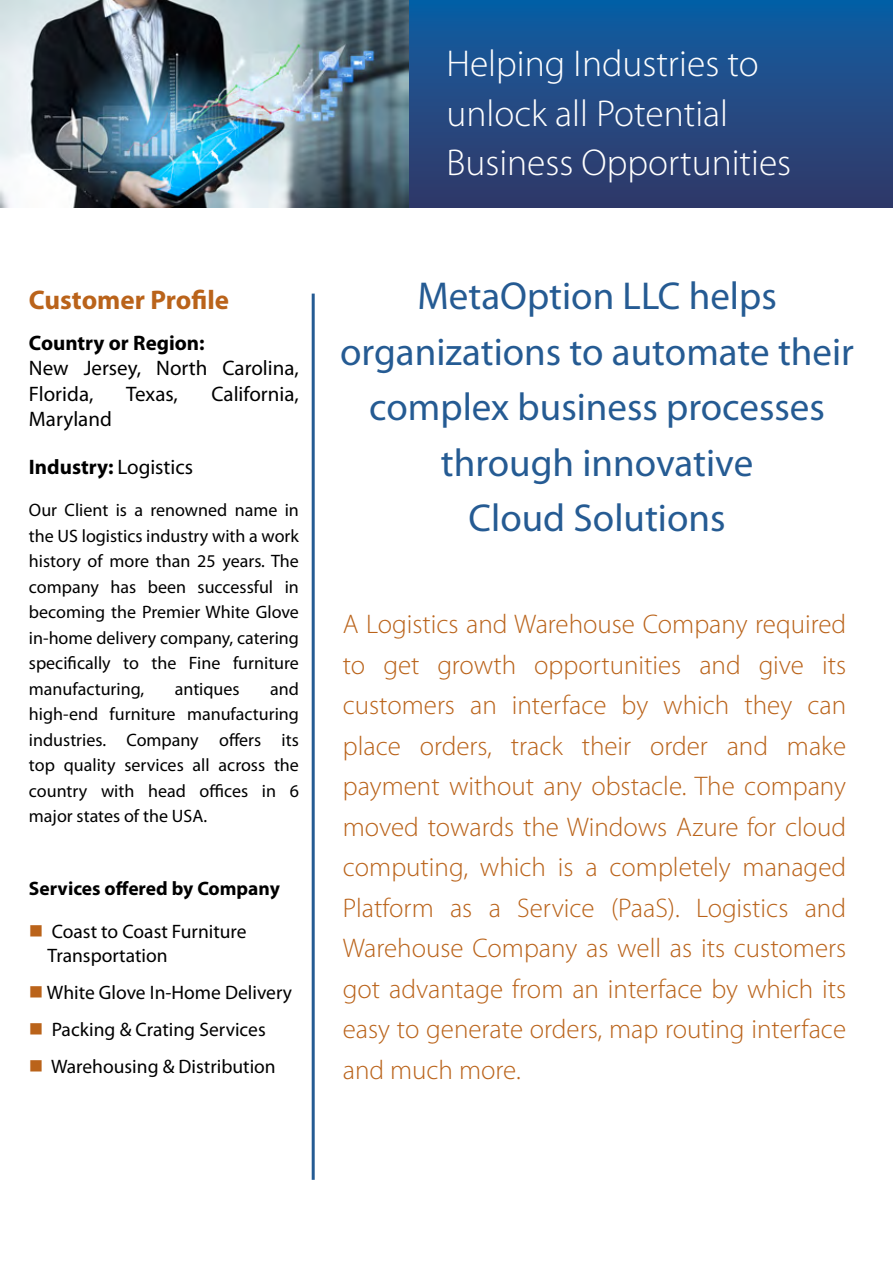
<style>
.page{position:relative;width:893px;height:1263px;background:#fff}
.page>*{position:absolute;margin:0;border:0;box-sizing:border-box;transform-origin:0 0}
.t1{font:39px/55.5px "Myriad Pro";color:#255b93;text-align:center}
.t2{font:300 37.5px/49.5px "Myriad Pro";color:#fff}
.t3{font:300 27px/40.5px "Myriad Pro";color:#ba631a;text-align:justify}
.t4{font:700 27px "Myriad Pro";color:#ba631a}
.t5{font:21px/25.5px "Myriad Pro";color:#000}
.t6{font:700 21px "Myriad Pro";color:#000}
.t7{font:19.5px/24px "Myriad Pro";color:#000}
.t8{font:700 19.5px "Myriad Pro";color:#000}
.t9{font:18px/25.5px "Myriad Pro";color:#000;text-align:justify}
.s1{font-weight:400}
.s2{color:#ba631a}
</style>
<div class="page">
<div style="left:0;top:0;width:893px;height:208px;background:linear-gradient(to bottom,#0d5ea4,#343866)"></div>
<hr style="left:312px;top:294px;width:3px;height:886px;background:#255b93">
<img style="left:0;top:0;width:409px;height:208px">
<p class="t4" style="left:29px;top:282px;width:202px">Customer Profile</p>
<p class="t6" style="left:29px;top:329px;width:177px">Country or Region:</p>
<p class="t5" style="left:29px;top:355px;width:271px">New Jersey, North Carolina,<br>Florida,</p>
<p class="t5" style="left:126px;top:380px;width:53px">Texas,</p>
<p class="t5" style="left:212px;top:380px;width:89px">California,</p>
<p class="t5" style="left:29px;top:406px;width:84px">Maryland</p>
<p class="t6" style="left:29px;top:453px;width:166px">Industry: <span class="s1">Logistics</span></p>
<p class="t9" style="left:29px;top:497px;width:272px">Our Client is a renowned name in the US logistics industry with a work history of more than 25 years. The company has been successful in becoming the Premier White Glove in-home delivery company, catering specifically to the Fine furniture manufacturing,</p>
<p class="t9" style="left:29px;top:675px;width:272px;text-indent:241px">and high-end furniture manufacturing industries. Company offers its top quality services all across the country with head offices in 6 major states of the USA.</p>
<p class="t9" style="left:175px;top:675px;width:66px">antiques</p>
<p class="t8" style="left:29px;top:875px;width:252px">Services offered by Company</p>
<p class="t7" style="left:48px;top:919px;width:200px;text-indent:-19px"><span class="s2">■</span> Coast to Coast Furniture<br>Transportation</p>
<p class="t7" style="left:29px;top:980px;width:265px"><span class="s2">■</span> White Glove In-Home Delivery</p>
<p class="t7" style="left:29px;top:1017px;width:238px"><span class="s2">■</span> Packing &amp; Crating Services</p>
<p class="t7" style="left:29px;top:1054px;width:248px"><span class="s2">■</span> Warehousing &amp; Distribution</p>
<h2 class="t2" style="left:446px;top:40px;width:346px">Helping Industries to unlock all Potential<br>Business Opportunities</h2>
<h1 class="t1" style="left:340px;top:268px;width:515px">MetaOption LLC helps organizations to automate their complex business processes through innovative<br>Cloud Solutions</h1>
<p class="t3" style="left:343px;top:604px;width:505px">A Logistics and Warehouse Company required to get growth opportunities and give its customers an interface by which they can place orders, track their order and make payment without any obstacle. The company moved towards the Windows Azure for cloud computing, which is a completely managed Platform as a Service (PaaS). Logistics and Warehouse Company as well as its customers got advantage from an interface by which its easy to generate orders, map routing interface and much more.</p>
</div>
